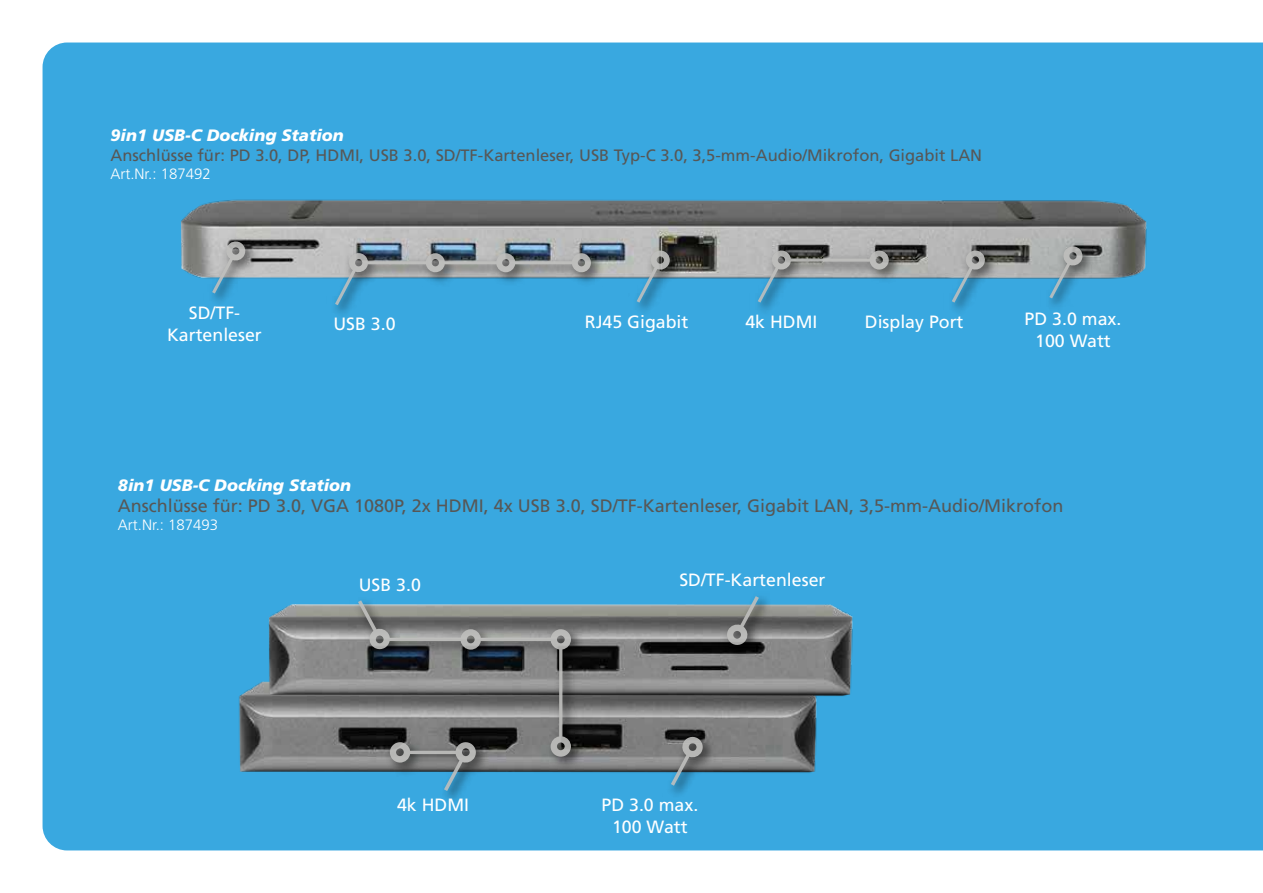
<style>
.page{position:relative;width:1263px;height:893px;background:#fff}
.page>*{position:absolute;margin:0;border:0;box-sizing:border-box;transform-origin:0 0}
.t1{font:18px "Frutiger LT Std";color:#575756}
.t2{font:17.7px/21.3px "Frutiger LT Std";color:#fff;text-align:center}
.t3{font:16.5px "Frutiger LT Std";color:#575756}
.t4{font:italic 900 16.5px "Frutiger LT Std";color:#fff}
.t5{font:300 15px "Frutiger LT Std";color:#fff}
</style>
<div class="page">
<div style="left:43px;top:43px;width:1220px;height:807px;background:#39a8e0"></div>
<img style="left:42px;top:641px;width:971px;height:170px">
<img style="left:72px;top:564px;width:974px;height:171px">
<img style="left:349px;top:592px;width:239px;height:182px">
<div style="left:381px;top:791px;width:112px;height:17px;background:#39a8e0"></div>
<svg style="left:358px;top:600px;width:213px;height:191px;background:#6b7980"></svg>
<img style="left:718px;top:587px;width:58px;height:75px">
<svg style="left:725px;top:596px;width:34px;height:50px;background:#72848b"></svg>
<img style="left:662px;top:728px;width:58px;height:75px">
<svg style="left:671px;top:735px;width:33px;height:51px;background:#67808c"></svg>
<img style="left:168px;top:152px;width:988px;height:173px">
<img style="left:628px;top:242px;width:59px;height:78px">
<svg style="left:637px;top:249px;width:34px;height:54px;background:#729eb3"></svg>
<img style="left:943px;top:242px;width:59px;height:78px">
<svg style="left:952px;top:249px;width:34px;height:54px;background:#739eb4"></svg>
<img style="left:203px;top:233px;width:60px;height:78px">
<svg style="left:212px;top:240px;width:35px;height:54px;background:#88a5b3"></svg>
<img style="left:1041px;top:238px;width:59px;height:78px">
<svg style="left:1049px;top:245px;width:35px;height:53px;background:#799eaf"></svg>
<img style="left:749px;top:242px;width:157px;height:78px">
<svg style="left:758px;top:249px;width:131px;height:54px;background:#6c9eb6"></svg>
<img style="left:326px;top:244px;width:282px;height:78px">
<svg style="left:335px;top:252px;width:256px;height:53px;background:#659dba"></svg>
<p class="t4" style="left:110px;top:125px;width:235px">9in1 USB-C Docking Station</p>
<p class="t3" style="left:110px;top:145px;width:873px">Anschlüsse für: PD 3.0, DP, HDMI, USB 3.0, SD/TF-Kartenleser, USB Typ-C 3.0, 3,5-mm-Audio/Mikrofon, Gigabit LAN</p>
<p class="t5" style="left:110px;top:165px;width:102px">Art.Nr.: 187492</p>
<p class="t2" style="left:167px;top:303px;width:96px">SD/TF-<br>Kartenleser</p>
<p class="t2" style="left:333px;top:313px;width:64px">USB 3.0</p>
<p class="t2" style="left:585px;top:312px;width:105px">RJ45 Gigabit</p>
<p class="t2" style="left:745px;top:312px;width:74px">4k HDMI</p>
<p class="t2" style="left:865px;top:312px;width:100px">Display Port</p>
<p class="t2" style="left:1024px;top:309px;width:98px">PD 3.0 max.<br>100 Watt</p>
<p class="t4" style="left:118px;top:475px;width:235px">8in1 USB-C Docking Station</p>
<p class="t1" style="left:118px;top:495px;width:947px">Anschlüsse für: PD 3.0, VGA 1080P, 2x HDMI, 4x USB 3.0, SD/TF-Kartenleser, Gigabit LAN, 3,5-mm-Audio/Mikrofon</p>
<p class="t5" style="left:118px;top:516px;width:102px">Art.Nr.: 187493</p>
<p class="t2" style="left:359px;top:574px;width:64px">USB 3.0</p>
<p class="t2" style="left:679px;top:569px;width:148px">SD/TF-Kartenleser</p>
<p class="t2" style="left:397px;top:795px;width:74px">4k HDMI</p>
<p class="t2" style="left:601px;top:795px;width:98px">PD 3.0 max.<br>100 Watt</p>
</div>
